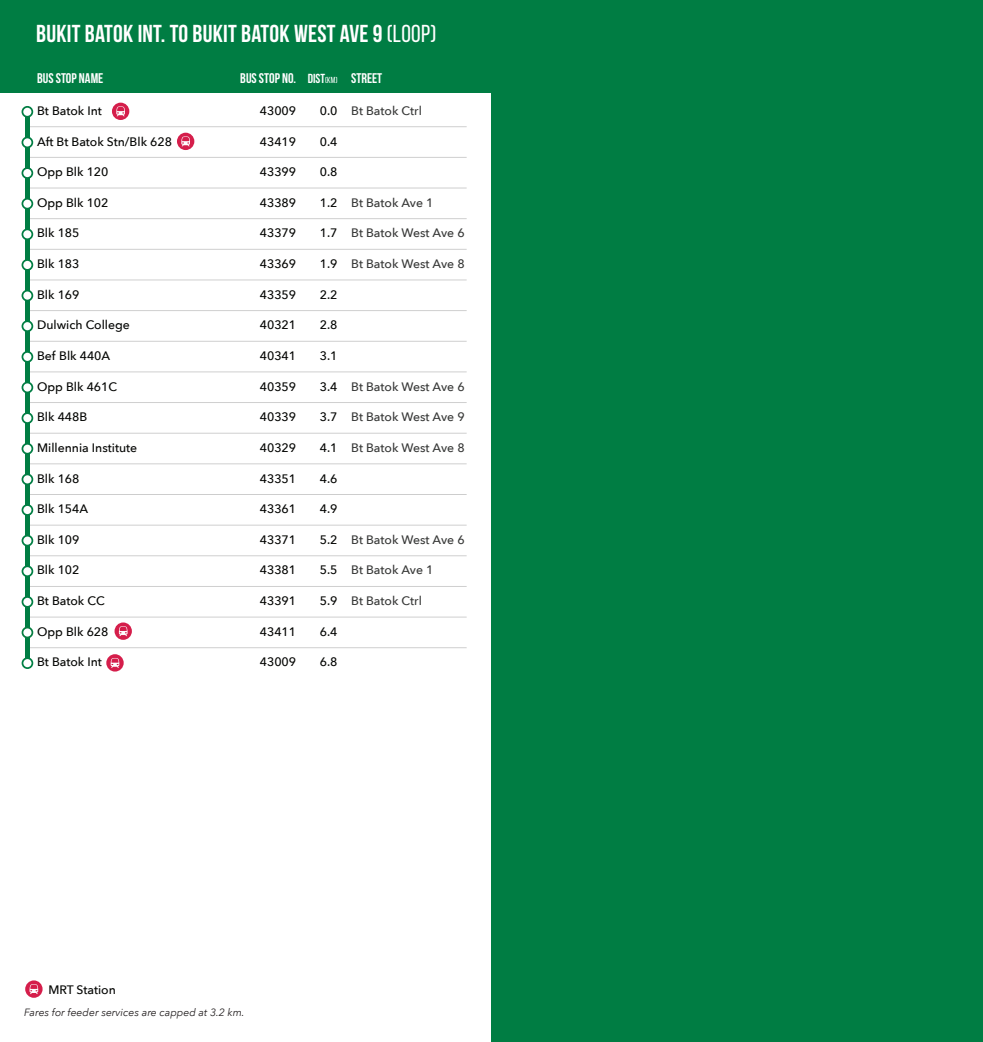
<style>
.page{position:relative;width:983px;height:1042px;background:#fff}
.page>*{position:absolute;margin:0;border:0;box-sizing:border-box;transform-origin:0 0}
.t1{font:24.5px "Bebas Neue";letter-spacing:.01em;color:#fff}
.t2{font:14px "Bebas Neue";color:#fff}
.t3{font:500 12.25px "Avenir Next";color:#040503}
.t4{font:500 12.25px "Avenir Next";color:#373837}
.t5{font:italic 10.5px "Avenir Next";color:#231f20}
.s1{font-style:inherit}
.s2{font-size:13.12px}
.s3{font-size:8.75px}
</style>
<div class="page">
<div style="left:0;top:0;width:982px;height:93px;background:#007d43"></div>
<div style="left:491px;top:0;width:491px;height:1042px;background:#007d43"></div>
<hr style="left:27px;top:126px;width:439px;height:1px;background:#040503">
<hr style="left:27px;top:157px;width:439px;height:1px;background:#040503">
<hr style="left:27px;top:188px;width:439px;height:1px;background:#040503">
<hr style="left:27px;top:218px;width:439px;height:1px;background:#040503">
<hr style="left:27px;top:249px;width:439px;height:1px;background:#040503">
<hr style="left:27px;top:280px;width:439px;height:1px;background:#040503">
<hr style="left:27px;top:310px;width:439px;height:1px;background:#040503">
<hr style="left:27px;top:341px;width:439px;height:1px;background:#040503">
<hr style="left:27px;top:372px;width:439px;height:1px;background:#040503">
<hr style="left:27px;top:402px;width:439px;height:1px;background:#040503">
<hr style="left:27px;top:433px;width:439px;height:1px;background:#040503">
<hr style="left:27px;top:463px;width:439px;height:1px;background:#040503">
<hr style="left:27px;top:494px;width:439px;height:1px;background:#040503">
<hr style="left:27px;top:525px;width:439px;height:1px;background:#040503">
<hr style="left:27px;top:555px;width:439px;height:1px;background:#040503">
<hr style="left:27px;top:586px;width:439px;height:1px;background:#040503">
<hr style="left:27px;top:617px;width:439px;height:1px;background:#040503">
<hr style="left:27px;top:647px;width:439px;height:1px;background:#040503">
<div style="left:112px;top:103px;width:17px;height:17px;background:#d51e4b;border-radius:50%"></div>
<svg style="left:116px;top:106px;width:9px;height:10px"></svg>
<div style="left:25px;top:111px;width:5px;height:554px;background:#007d43"></div>
<div style="left:22px;top:107px;width:10px;height:10px;background:#fff;border-radius:50%"></div>
<div style="left:22px;top:106px;width:11px;height:12px;border:2px solid #007d43;border-radius:50%"></div>
<div style="left:22px;top:137px;width:10px;height:10px;background:#fff;border-radius:50%"></div>
<div style="left:22px;top:137px;width:11px;height:11px;border:2px solid #007d43;border-radius:50%"></div>
<div style="left:22px;top:168px;width:10px;height:10px;background:#fff;border-radius:50%"></div>
<div style="left:22px;top:167px;width:11px;height:12px;border:2px solid #007c43;border-radius:50%"></div>
<div style="left:22px;top:199px;width:10px;height:10px;background:#fff;border-radius:50%"></div>
<div style="left:22px;top:198px;width:11px;height:11px;border:2px solid #007d43;border-radius:50%"></div>
<div style="left:22px;top:229px;width:10px;height:10px;background:#fff;border-radius:50%"></div>
<div style="left:22px;top:228px;width:11px;height:12px;border:2px solid #007d43;border-radius:50%"></div>
<div style="left:22px;top:260px;width:10px;height:10px;background:#fff;border-radius:50%"></div>
<div style="left:22px;top:259px;width:11px;height:12px;border:2px solid #007d43;border-radius:50%"></div>
<div style="left:22px;top:291px;width:10px;height:9px;background:#fff;border-radius:50%"></div>
<div style="left:22px;top:290px;width:11px;height:11px;border:2px solid #007d43;border-radius:50%"></div>
<div style="left:22px;top:321px;width:10px;height:10px;background:#fff;border-radius:50%"></div>
<div style="left:22px;top:320px;width:11px;height:12px;border:2px solid #007e43;border-radius:50%"></div>
<div style="left:22px;top:352px;width:10px;height:10px;background:#fff;border-radius:50%"></div>
<div style="left:22px;top:351px;width:11px;height:12px;border:2px solid #007d43;border-radius:50%"></div>
<div style="left:22px;top:382px;width:10px;height:10px;background:#fff;border-radius:50%"></div>
<div style="left:22px;top:382px;width:11px;height:11px;border:2px solid #007d43;border-radius:50%"></div>
<div style="left:22px;top:413px;width:10px;height:10px;background:#fff;border-radius:50%"></div>
<div style="left:22px;top:412px;width:11px;height:12px;border:2px solid #007d43;border-radius:50%"></div>
<div style="left:22px;top:444px;width:10px;height:10px;background:#fff;border-radius:50%"></div>
<div style="left:22px;top:443px;width:11px;height:11px;border:2px solid #007d43;border-radius:50%"></div>
<div style="left:22px;top:474px;width:10px;height:10px;background:#fff;border-radius:50%"></div>
<div style="left:22px;top:473px;width:11px;height:12px;border:2px solid #007d43;border-radius:50%"></div>
<div style="left:22px;top:505px;width:10px;height:10px;background:#fff;border-radius:50%"></div>
<div style="left:22px;top:504px;width:11px;height:12px;border:2px solid #007e43;border-radius:50%"></div>
<div style="left:22px;top:536px;width:10px;height:9px;background:#fff;border-radius:50%"></div>
<div style="left:22px;top:535px;width:11px;height:11px;border:2px solid #007e43;border-radius:50%"></div>
<div style="left:22px;top:566px;width:10px;height:10px;background:#fff;border-radius:50%"></div>
<div style="left:22px;top:565px;width:11px;height:12px;border:2px solid #007e43;border-radius:50%"></div>
<div style="left:22px;top:597px;width:10px;height:10px;background:#fff;border-radius:50%"></div>
<div style="left:22px;top:596px;width:11px;height:12px;border:2px solid #007e43;border-radius:50%"></div>
<div style="left:22px;top:627px;width:10px;height:10px;background:#fff;border-radius:50%"></div>
<div style="left:22px;top:627px;width:11px;height:11px;border:2px solid #067d41;border-radius:50%"></div>
<div style="left:22px;top:658px;width:10px;height:10px;background:#fff;border-radius:50%"></div>
<div style="left:22px;top:657px;width:11px;height:12px;border:2px solid #007f43;border-radius:50%"></div>
<div style="left:177px;top:133px;width:17px;height:17px;background:#d51e4b;border-radius:50%"></div>
<svg style="left:181px;top:136px;width:9px;height:10px"></svg>
<svg style="left:114px;top:622px;width:18px;height:18px"></svg>
<svg style="left:119px;top:626px;width:8px;height:10px"></svg>
<svg style="left:106px;top:654px;width:18px;height:17px"></svg>
<svg style="left:111px;top:658px;width:8px;height:10px"></svg>
<svg style="left:25px;top:980px;width:18px;height:18px"></svg>
<svg style="left:30px;top:984px;width:8px;height:10px"></svg>
<h1 class="t1" style="left:36px;top:20px;width:401px">BUKIT BATOK INT. TO BUKIT BATOK WEST AVE 9 <span class="s1">(LOOP)</span></h1>
<p class="t2" style="left:37px;top:71px;width:68px">BUS STOP NAME</p>
<p class="t2" style="left:240px;top:71px;width:143px">BUS STOP NO. <span class="s2">DIST</span><span class="s3">(km)</span> STREET</p>
<p class="t3" style="left:37px;top:100px;width:66px">Bt Batok Int</p>
<p class="t3" style="left:37px;top:131px;width:136px">Aft Bt Batok Stn/Blk 628</p>
<p class="t3" style="left:37px;top:161px;width:73px">Opp Blk 120</p>
<p class="t3" style="left:37px;top:192px;width:73px">Opp Blk 102</p>
<p class="t3" style="left:37px;top:223px;width:44px">Blk 185</p>
<p class="t3" style="left:37px;top:253px;width:44px">Blk 183</p>
<p class="t3" style="left:37px;top:284px;width:44px">Blk 169</p>
<p class="t3" style="left:37px;top:315px;width:94px">Dulwich College</p>
<p class="t3" style="left:37px;top:345px;width:75px">Bef Blk 440A</p>
<p class="t3" style="left:37px;top:376px;width:82px">Opp Blk 461C</p>
<p class="t3" style="left:37px;top:406px;width:52px">Blk 448B</p>
<p class="t3" style="left:37px;top:437px;width:102px">Millennia Institute</p>
<p class="t3" style="left:37px;top:468px;width:44px">Blk 168</p>
<p class="t3" style="left:37px;top:498px;width:53px">Blk 154A</p>
<p class="t3" style="left:37px;top:529px;width:44px">Blk 109</p>
<p class="t3" style="left:37px;top:560px;width:44px">Blk 102</p>
<p class="t3" style="left:37px;top:590px;width:69px">Bt Batok CC</p>
<p class="t3" style="left:37px;top:621px;width:73px">Opp Blk 628</p>
<p class="t3" style="left:37px;top:651px;width:66px">Bt Batok Int</p>
<p class="t3" style="left:260px;top:100px;width:38px">43009</p>
<p class="t3" style="left:260px;top:131px;width:38px">43419</p>
<p class="t3" style="left:260px;top:161px;width:38px">43399</p>
<p class="t3" style="left:260px;top:192px;width:38px">43389</p>
<p class="t3" style="left:260px;top:223px;width:38px">43379</p>
<p class="t3" style="left:260px;top:253px;width:38px">43369</p>
<p class="t3" style="left:260px;top:284px;width:38px">43359</p>
<p class="t3" style="left:260px;top:315px;width:38px">40321</p>
<p class="t3" style="left:260px;top:345px;width:38px">40341</p>
<p class="t3" style="left:260px;top:376px;width:38px">40359</p>
<p class="t3" style="left:260px;top:406px;width:38px">40339</p>
<p class="t3" style="left:260px;top:437px;width:38px">40329</p>
<p class="t3" style="left:260px;top:468px;width:38px">43351</p>
<p class="t3" style="left:260px;top:498px;width:38px">43361</p>
<p class="t3" style="left:260px;top:529px;width:38px">43371</p>
<p class="t3" style="left:260px;top:560px;width:38px">43381</p>
<p class="t3" style="left:260px;top:590px;width:38px">43391</p>
<p class="t3" style="left:260px;top:621px;width:38px">43411</p>
<p class="t3" style="left:260px;top:651px;width:38px">43009</p>
<p class="t3" style="left:319px;top:100px;width:19px">0.0</p>
<p class="t3" style="left:319px;top:131px;width:19px">0.4</p>
<p class="t3" style="left:319px;top:161px;width:19px">0.8</p>
<p class="t3" style="left:319px;top:192px;width:19px">1.2</p>
<p class="t3" style="left:319px;top:223px;width:19px">1.7</p>
<p class="t3" style="left:319px;top:253px;width:19px">1.9</p>
<p class="t3" style="left:319px;top:284px;width:19px">2.2</p>
<p class="t3" style="left:319px;top:315px;width:19px">2.8</p>
<p class="t3" style="left:319px;top:345px;width:19px">3.1</p>
<p class="t3" style="left:319px;top:376px;width:19px">3.4</p>
<p class="t3" style="left:319px;top:406px;width:19px">3.7</p>
<p class="t3" style="left:319px;top:437px;width:19px">4.1</p>
<p class="t3" style="left:319px;top:468px;width:19px">4.6</p>
<p class="t3" style="left:319px;top:498px;width:19px">4.9</p>
<p class="t3" style="left:319px;top:529px;width:19px">5.2</p>
<p class="t3" style="left:319px;top:560px;width:19px">5.5</p>
<p class="t3" style="left:319px;top:590px;width:19px">5.9</p>
<p class="t3" style="left:319px;top:621px;width:19px">6.4</p>
<p class="t3" style="left:319px;top:651px;width:19px">6.8</p>
<p class="t4" style="left:351px;top:100px;width:72px">Bt Batok Ctrl</p>
<p class="t4" style="left:351px;top:192px;width:84px">Bt Batok Ave 1</p>
<p class="t4" style="left:351px;top:223px;width:115px">Bt Batok West Ave 6</p>
<p class="t4" style="left:351px;top:253px;width:115px">Bt Batok West Ave 8</p>
<p class="t4" style="left:351px;top:376px;width:115px">Bt Batok West Ave 6</p>
<p class="t4" style="left:351px;top:406px;width:115px">Bt Batok West Ave 9</p>
<p class="t4" style="left:351px;top:437px;width:115px">Bt Batok West Ave 8</p>
<p class="t4" style="left:351px;top:529px;width:115px">Bt Batok West Ave 6</p>
<p class="t4" style="left:351px;top:560px;width:84px">Bt Batok Ave 1</p>
<p class="t4" style="left:351px;top:590px;width:72px">Bt Batok Ctrl</p>
<p class="t3" style="left:48px;top:979px;width:69px">MRT Station</p>
<p class="t5" style="left:24px;top:1003px;width:222px">Fares for feeder services are capped at 3.2 km.</p>
</div>
